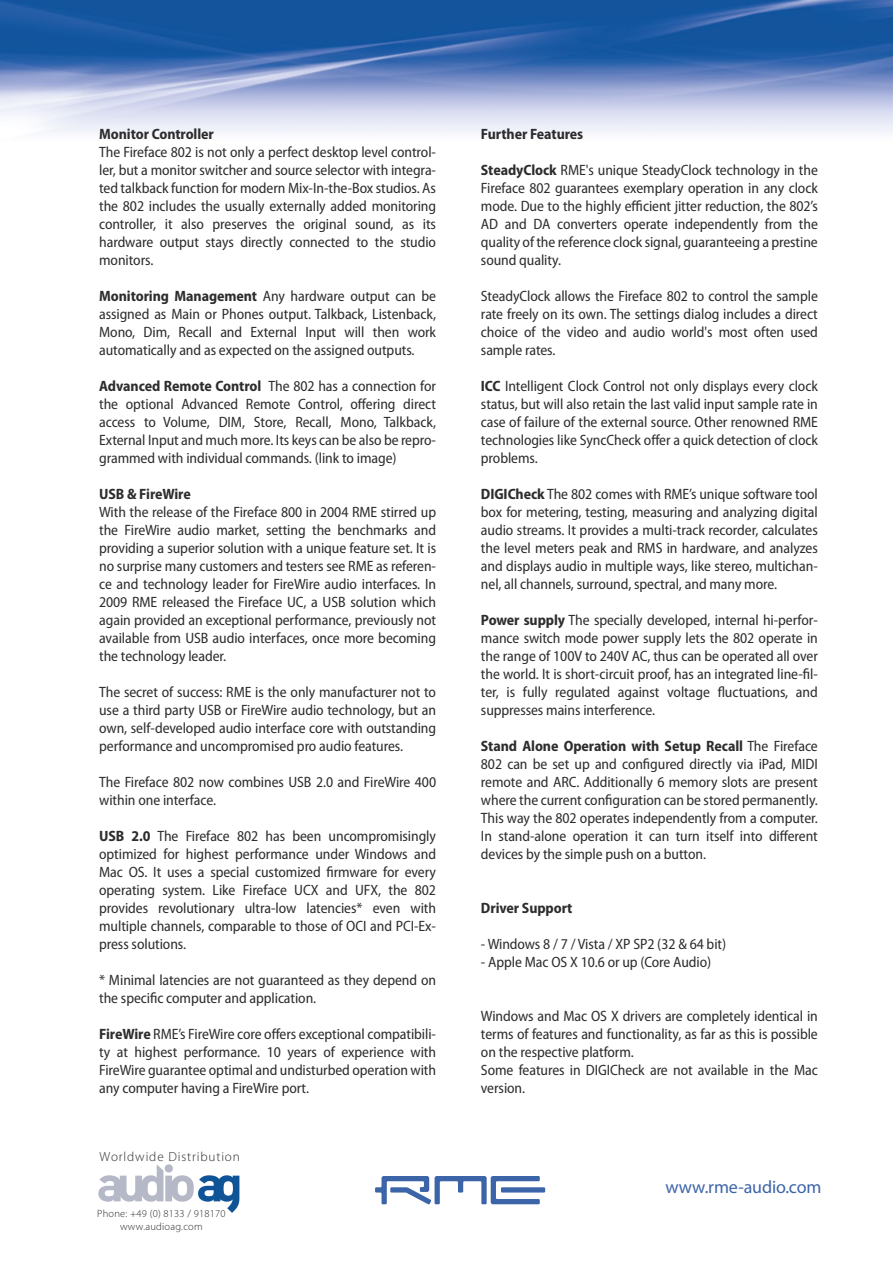
<style>
.page{position:relative;width:893px;height:1263px;background:#fff}
.page>*{position:absolute;margin:0;border:0;box-sizing:border-box;transform-origin:0 0}
.t1{font:18px "Myriad Pro";letter-spacing:-.01em;color:#3c64a8}
.t2{font:semi-condensed 15px/18px "Myriad Pro";letter-spacing:-.005em;color:#2d2c2e;text-align:justify}
.t3{font:700 semi-condensed 15px "Myriad Pro";letter-spacing:-.005em;color:#2d2c2e}
.t4{font:300 13.2px "Myriad Pro";letter-spacing:.065em;color:#2d2c2e}
.t5{font:300 10.5px/12.6px "Myriad Pro";letter-spacing:.02em;color:#2d2c2e;text-align:center}
.s1{font-weight:700}
</style>
<div class="page">
<img style="left:0;top:0;width:893px;height:133px">
<div style="left:501px;top:1187px;width:44px;height:5px;background:#3c64a8"></div>
<svg style="left:375px;top:1176px;width:165px;height:28px"></svg>
<svg style="left:98px;top:1164px;width:141px;height:49px"></svg>
<p class="t3" style="left:99px;top:126px;width:116px">Monitor Controller</p>
<p class="t2" style="left:99px;top:144px;width:338px">The Fireface 802 is not only a perfect desktop level control&shy;ler, but a monitor switcher and source selector with integra&shy;ted talkback function for modern Mix-In-the-Box studios. As the 802 includes the usually externally added monitoring controller, it also preserves the original sound, as its hardware output stays directly connected to the studio monitors.</p>
<p class="t2" style="left:99px;top:288px;width:338px"><span class="s1">Monitoring Management</span> Any hardware output can be assigned as Main or Phones output. Talkback, Listenback, Mono, Dim, Recall and External Input will then work automatically and as expected on the assigned outputs.</p>
<p class="t2" style="left:99px;top:378px;width:338px"><span class="s1">Advanced Remote Control</span> The 802 has a connection for the optional Advanced Remote Control, offering direct access to Volume, DIM, Store, Recall, Mono, Talkback, External Input and much more. Its keys can be also be repro&shy;grammed with individual commands. (link to image)</p>
<p class="t3" style="left:99px;top:486px;width:93px">USB &amp; FireWire</p>
<p class="t2" style="left:99px;top:504px;width:338px">With the release of the Fireface 800 in 2004 RME stirred up the FireWire audio market, setting the benchmarks and providing a superior solution with a unique feature set. It is no surprise many customers and testers see RME as referen&shy;ce and technology leader for FireWire audio interfaces. In 2009 RME released the Fireface UC, a USB solution which again provided an exceptional performance, previously not available from USB audio interfaces, once more becoming the technology leader.</p>
<p class="t2" style="left:99px;top:684px;width:338px">The secret of success: RME is the only manufacturer not to use a third party USB or FireWire audio technology, but an own, self-developed audio interface core with outstanding performance and uncompromised pro audio features.</p>
<p class="t2" style="left:99px;top:774px;width:338px">The Fireface 802 now combines USB 2.0 and FireWire 400 within one interface.</p>
<p class="t2" style="left:99px;top:828px;width:338px"><span class="s1">USB 2.0</span> The Fireface 802 has been uncompromisingly optimized for highest performance under Windows and Mac OS. It uses a special customized firmware for every operating system. Like Fireface UCX and UFX, the 802 provides revolutionary ultra-low latencies* even with multiple channels, comparable to those of OCI and PCI-Ex&shy;press solutions.</p>
<p class="t2" style="left:99px;top:972px;width:338px">* Minimal latencies are not guaranteed as they depend on the specific computer and application.</p>
<p class="t2" style="left:99px;top:1026px;width:338px"><span class="s1">FireWire</span> RME’s FireWire core offers exceptional compatibili&shy;ty at highest performance. 10 years of experience with FireWire guarantee optimal and undisturbed operation with any computer having a FireWire port.</p>
<p class="t4" style="left:99px;top:1149px;width:142px">Worldwide Distribution</p>
<p class="t5" style="left:97px;top:1208px;width:130px">Phone: +49 (0) 8133 / 918170 www.audioag.com</p>
<p class="t3" style="left:481px;top:126px;width:104px">Further Features</p>
<p class="t2" style="left:481px;top:162px;width:338px"><span class="s1">SteadyClock</span> RME's unique SteadyClock technology in the Fireface 802 guarantees exemplary operation in any clock mode. Due to the highly efficient jitter reduction, the 802’s AD and DA converters operate independently from the quality of the reference clock signal, guaranteeing a prestine sound quality.</p>
<p class="t2" style="left:481px;top:288px;width:338px">SteadyClock allows the Fireface 802 to control the sample rate freely on its own. The settings dialog includes a direct choice of the video and audio world's most often used sample rates.</p>
<p class="t2" style="left:481px;top:378px;width:338px"><span class="s1">ICC</span> Intelligent Clock Control not only displays every clock status, but will also retain the last valid input sample rate in case of failure of the external source. Other renowned RME technologies like SyncCheck offer a quick detection of clock problems.</p>
<p class="t2" style="left:481px;top:486px;width:338px"><span class="s1">DIGICheck</span> The 802 comes with RME’s unique software tool box for metering, testing, measuring and analyzing digital audio streams. It provides a multi-track recorder, calculates the level meters peak and RMS in hardware, and analyzes and displays audio in multiple ways, like stereo, multichan&shy;nel, all channels, surround, spectral, and many more.</p>
<p class="t2" style="left:481px;top:612px;width:338px"><span class="s1">Power supply</span> The specially developed, internal hi-perfor&shy;mance switch mode power supply lets the 802 operate in the range of 100V to 240V AC, thus can be operated all over the world. It is short-circuit proof, has an integrated line-fil&shy;ter, is fully regulated against voltage fluctuations, and suppresses mains interference.</p>
<p class="t2" style="left:481px;top:738px;width:338px"><span class="s1">Stand Alone Operation with Setup Recall</span> The Fireface 802 can be set up and configured directly via iPad, MIDI remote and ARC. Additionally 6 memory slots are present where the current configuration can be stored permanently.<br>This way the 802 operates independently from a computer.<br>In stand-alone operation it can turn itself into different devices by the simple push on a button.</p>
<p class="t3" style="left:481px;top:900px;width:93px">Driver Support</p>
<p class="t2" style="left:481px;top:936px;width:247px">- Windows 8 / 7 / Vista / XP SP2 (32 &amp; 64 bit)</p>
<p class="t2" style="left:481px;top:954px;width:232px">- Apple Mac OS X 10.6 or up (Core Audio)</p>
<p class="t2" style="left:481px;top:1008px;width:338px;text-align:left">Windows and Mac OS X drivers are completely identical in terms of features and functionality, as far as this is possible on the respective platform.<br>Some features in DIGICheck are not available in the Mac version.</p>
<p class="t1" style="left:666px;top:1176px;width:157px">www.rme-audio.com</p>
</div>
